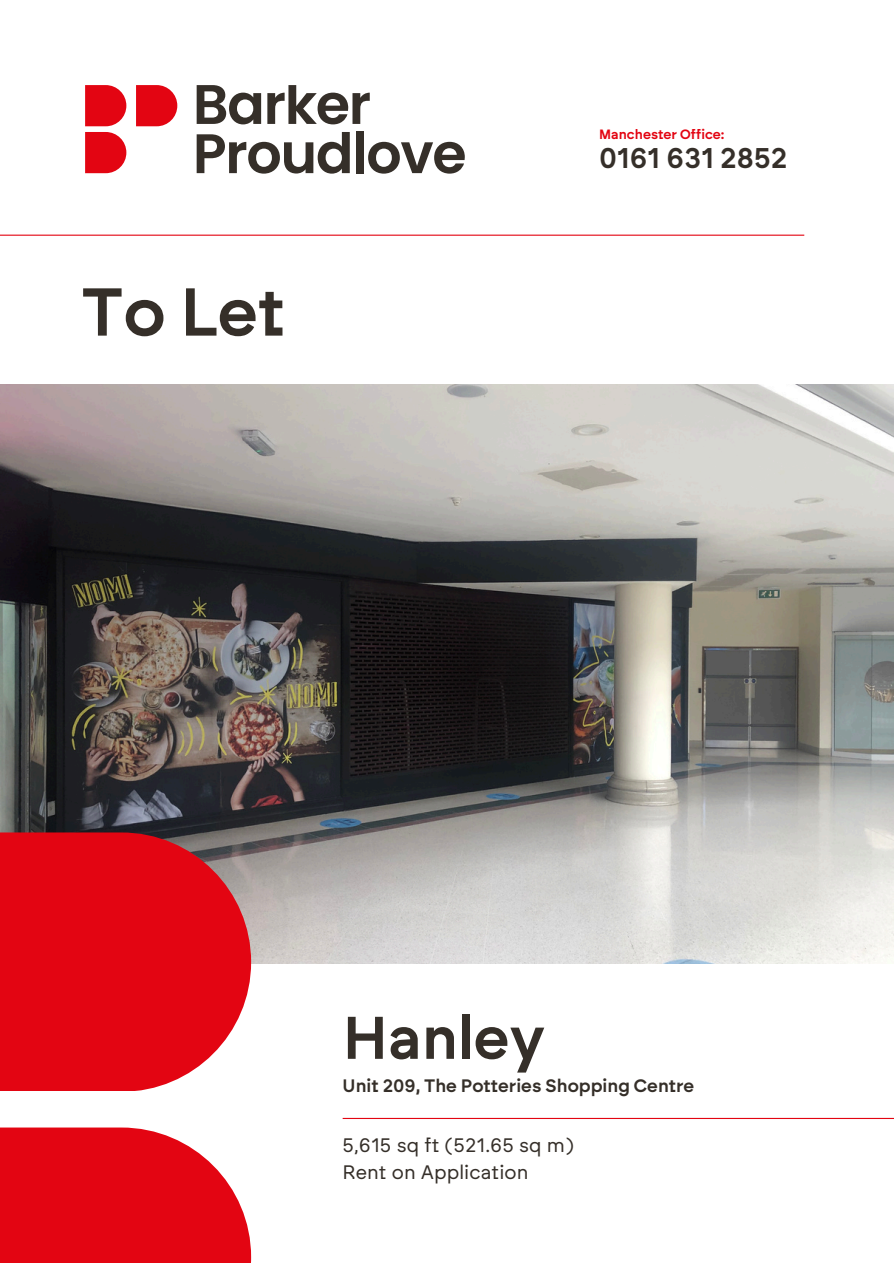
<style>
.page{position:relative;width:894px;height:1264px;background:#fff}
.page>*{position:absolute;margin:0;border:0;box-sizing:border-box;transform-origin:0 0}
.t1{font:600 67.5px "Brockmann";color:#352f29}
.t2{font:600 60px "Brockmann";color:#352f29}
.t3{font:600 28.5px "Brockmann";color:#352f29}
.t4{font:19.5px/27px "Brockmann";color:#352f29}
.t5{font:600 18px "Brockmann";color:#352f29}
.t6{font:600 13.5px "Brockmann";color:#e30512}
</style>
<div class="page">
<img style="left:0;top:385px;width:893px;height:578px">
<svg style="left:0;top:832px;width:251px;height:259px;background:#de1924"></svg>
<svg style="left:0;top:1127px;width:251px;height:136px;background:#e6202b"></svg>
<hr style="left:342px;top:1117px;width:551px;height:1px;background:#e30512">
<svg style="left:85px;top:132px;width:41px;height:41px;background:#e51e2a"></svg>
<svg style="left:85px;top:85px;width:41px;height:41px;background:#e51e2a"></svg>
<svg style="left:136px;top:85px;width:41px;height:41px;background:#e51e2a"></svg>
<svg style="left:196px;top:85px;width:65px;height:39px"></svg>
<svg style="left:267px;top:85px;width:102px;height:39px"></svg>
<svg style="left:196px;top:132px;width:153px;height:42px"></svg>
<div style="left:356px;top:132px;width:7px;height:41px;background:#352f29"></div>
<svg style="left:368px;top:142px;width:96px;height:32px"></svg>
<hr style="left:0;top:235px;width:804px;height:1px;background:#e30512">
<p class="t1" style="left:81px;top:271px;width:205px">To Let</p>
<h3 class="t6" style="left:599px;top:126px;width:127px">Manchester Office:</h3>
<h4 class="t3" style="left:599px;top:141px;width:190px">0161 631 2852</h4>
<h1 class="t2" style="left:342px;top:1001px;width:204px">Hanley</h1>
<h2 class="t5" style="left:342px;top:1074px;width:353px">Unit 209, The Potteries Shopping Centre</h2>
<p class="t4" style="left:342px;top:1131px;width:232px">5,615 sq ft (521.65 sq m)<br>Rent on Application</p>
</div>
